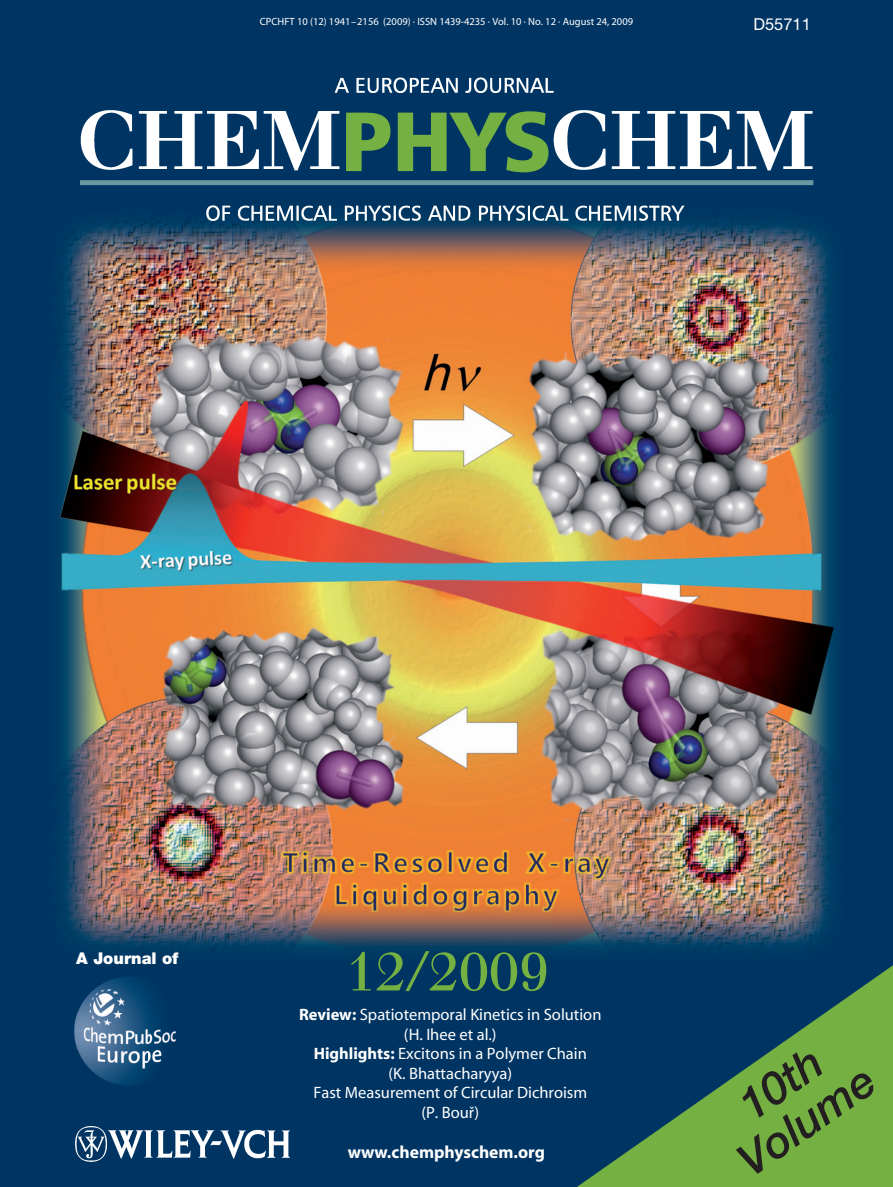
<style>
.page{position:relative;width:893px;height:1187px;background:#fff}
.page>*{position:absolute;margin:0;border:0;box-sizing:border-box;transform-origin:0 0}
.t1{font:54px "Walbaum";color:#75b042}
.t2{font:italic 500 45px/45px "Helvetica Neue";color:#231f20;text-align:center}
.t3{font:700 17.55px "Myriad";color:#fff}
.t4{font:16.5px/19.5px "Myriad";color:#fff;text-align:center}
.t5{font:16.5px "Helvetica Neue";color:#fff}
.t6{font:900 16.2px "Helvetica Neue";color:#fff}
.t7{font:10.5px "Myriad";color:#fff}
.s1{font-weight:700}
</style>
<div class="page">
<img style="left:0;top:0;width:893px;height:1186px">
<img style="left:72px;top:1123px;width:222px;height:39px">
<img style="left:77px;top:72px;width:737px;height:154px">
<img style="left:77px;top:73px;width:737px;height:137px">
<svg style="left:559px;top:955px;width:334px;height:231px;background:#346c54"></svg>
<img style="left:75px;top:976px;width:111px;height:111px">
<p class="t7" style="left:260px;top:18px;width:375px">CPCHFT 10 (12) 1941–2156 (2009) · ISSN 1439-4235 · Vol. 10 · No. 12 · August 24, 2009</p>
<p class="t5" style="left:753px;top:18px;width:59px">D55711</p>
<p class="t6" style="left:76px;top:952px;width:104px">A Journal of</p>
<h1 class="t1" style="left:346px;top:951px;width:205px">12/2009</h1>
<p class="t4" style="left:299px;top:1006px;width:304px"><span class="s1">Review:</span> Spatiotemporal Kinetics in Solution (H. Ihee et al.)<br><span class="s1">Highlights:</span> Excitons in a Polymer Chain<br>(K. Bhattacharyya)<br>Fast Measurement of Circular Dichroism<br>(P. Bour ˇ)</p>
<p class="t3" style="left:348px;top:1144px;width:199px">www.chemphyschem.org</p>
<h2 class="t2" style="left:706px;top:1112px;width:157px;rotate:-35deg">10th<br>Volume</h2>
</div>
